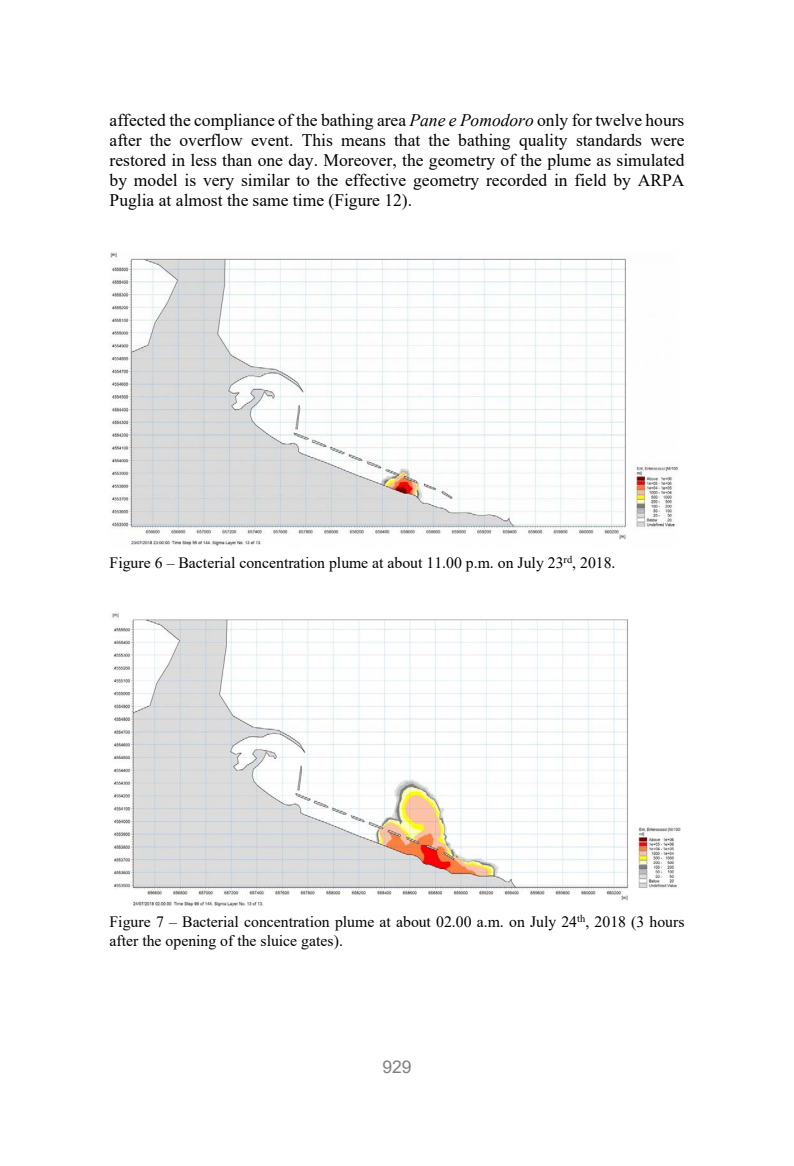
<style>
.page{position:relative;width:794px;height:1166px;background:#fff}
.page>*{position:absolute;margin:0;border:0;box-sizing:border-box;transform-origin:0 0}
.t1{font:17.5px/20.1px "Times New Roman";color:#000;text-align:justify}
.t2{font:17.5px "Arial";color:#808080}
.t3{font:15.75px/19.2px "Times New Roman";color:#000}
.s1{font-style:italic}
</style>
<div class="page">
<img style="left:110px;top:252px;width:568px;height:294px">
<img style="left:112px;top:613px;width:568px;height:293px">
<p class="t1" style="left:110px;top:109px;width:576px">affected the compliance of the bathing area <span class="s1">Pane e Pomodoro</span> only for twelve hours after the overflow event. This means that the bathing quality standards were restored in less than one day. Moreover, the geometry of the plume as simulated by model is very similar to the effective geometry recorded in field by ARPA Puglia at almost the same time (Figure 12).</p>
<p class="t3" style="left:110px;top:553px;width:507px">Figure 6 – Bacterial concentration plume at about 11.00 p.m. on July 23<sup>rd</sup>, 2018.</p>
<p class="t3" style="left:110px;top:911px;width:576px">Figure 7 – Bacterial concentration plume at about 02.00 a.m. on July 24<sup>th</sup>, 2018 (3 hours after the opening of the sluice gates).</p>
<p class="t2" style="left:382px;top:1055px;width:31px">929</p>
</div>
